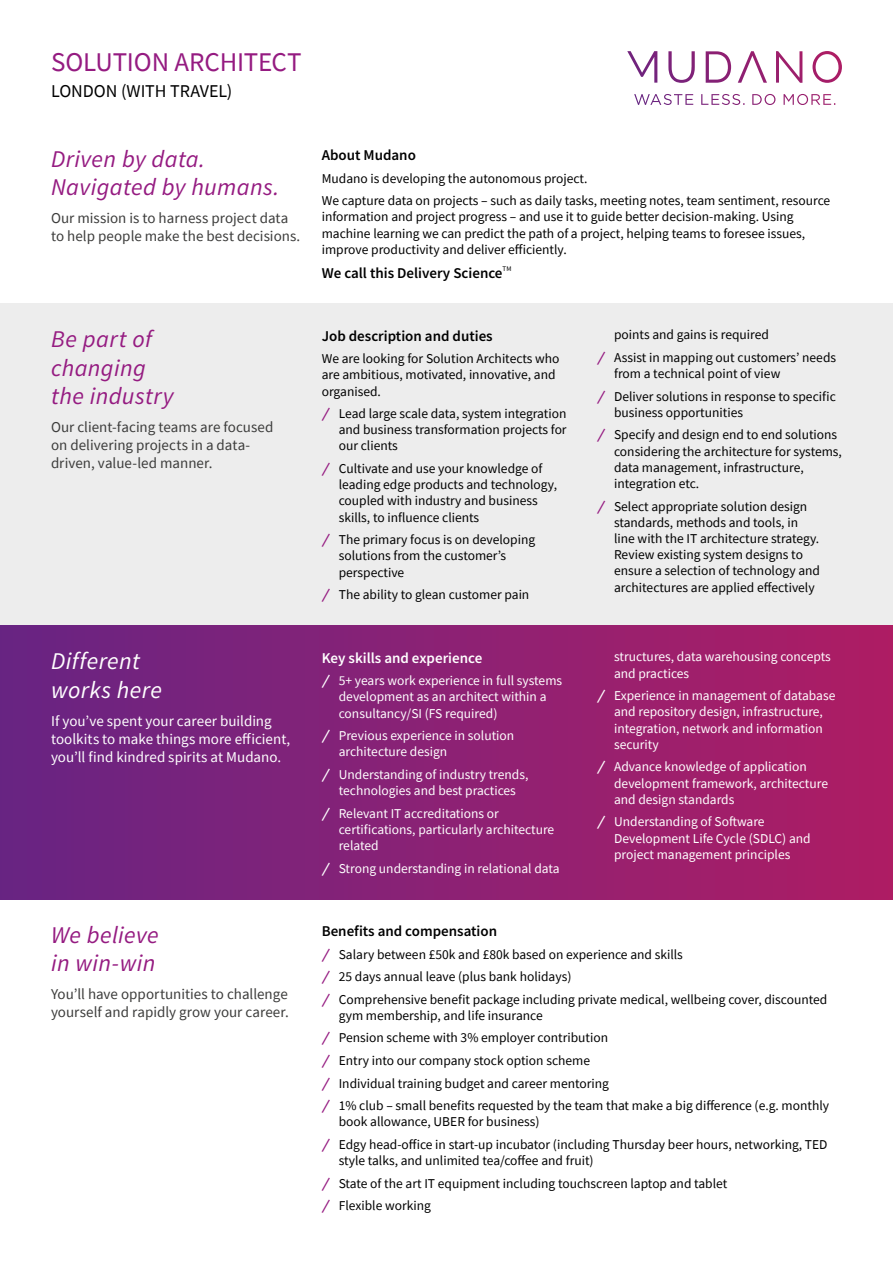
<style>
.page{position:relative;width:893px;height:1263px;background:#fff}
.page>*{position:absolute;margin:0;border:0;box-sizing:border-box;transform-origin:0 0}
.t1{font:27px "Source Sans Pro";letter-spacing:-.01em;color:#951b81}
.t2{font:italic 24px/28.2px "Source Sans Pro";letter-spacing:.015em;color:#951b81}
.t3{font:italic 24px/28.2px "Source Sans Pro";letter-spacing:.02em;color:#fff}
.t4{font:18px "Source Sans Pro";letter-spacing:-.005em;color:#000}
.t5{font:15px/18px "Source Sans Pro";color:#3c3c3b}
.t6{font:15px/18px "Source Sans Pro";color:#fff}
.t7{font:600 15px "Source Sans Pro";color:#000}
.t8{font:600 15px "Source Sans Pro";color:#fff}
.t9{font:13.5px/16.2px "Source Sans Pro";color:#000}
.t10{font:13.5px/16.2px "Source Sans Pro";color:#fff}
.t11{font:7.05px "Source Sans Pro";color:#000}
.s1{font-family:"Futura PT";font-weight:500;color:#951b81}
.s2{font-family:"Futura PT";font-weight:500}
</style>
<div class="page">
<div style="left:0;top:304px;width:893px;height:322px;background:#ededed"></div>
<div style="left:0;top:626px;width:893px;height:273px;background:linear-gradient(to right,#682583,#af1d64)"></div>
<svg style="left:627px;top:51px;width:215px;height:54px"></svg>
<h1 class="t1" style="left:51px;top:45px;width:252px">SOLUTION ARCHITECT</h1>
<h3 class="t4" style="left:51px;top:80px;width:183px">LONDON (WITH TRAVEL)</h3>
<h2 class="t2" style="left:51px;top:144px;width:230px">Driven by data.<br>Navigated by humans.</h2>
<p class="t5" style="left:51px;top:209px;width:251px">Our mission is to harness project data to help people make the best decisions.</p>
<h2 class="t2" style="left:51px;top:325px;width:124px">Be part of changing the industry</h2>
<p class="t5" style="left:51px;top:418px;width:224px">Our client-facing teams are focused on delivering projects in a data&shy;driven, value-led manner.</p>
<h2 class="t3" style="left:51px;top:647px;width:112px">Different works here</h2>
<p class="t6" style="left:51px;top:712px;width:241px">If you’ve spent your career building toolkits to make things more efficient, you’ll find kindred spirits at Mudano.</p>
<h2 class="t2" style="left:51px;top:920px;width:109px">We believe in win-win</h2>
<p class="t5" style="left:51px;top:985px;width:239px">You’ll have opportunities to challenge yourself and rapidly grow your career.</p>
<p class="t7" style="left:322px;top:145px;width:96px">About Mudano</p>
<p class="t9" style="left:322px;top:167px;width:510px;line-height:22.5px">Mudano is developing the autonomous project.<br>We capture data on projects – such as daily tasks, meeting notes, team sentiment, resource</p>
<p class="t9" style="left:322px;top:209px;width:485px">information and project progress – and use it to guide better decision-making. Using machine learning we can predict the path of a project, helping teams to foresee issues, improve productivity and deliver efficiently.</p>
<p class="t7" style="left:322px;top:263px;width:182px">We call this Delivery Science</p>
<p class="t11" style="left:503px;top:264px;width:10px">TM</p>
<p class="t7" style="left:322px;top:326px;width:172px">Job description and duties</p>
<p class="t9" style="left:322px;top:350px;width:239px">We are looking for Solution Architects who are ambitious, motivated, innovative, and organised.</p>
<p class="t9" style="left:339px;top:405px;width:229px;text-align:justify;text-indent:-17px"><span class="s1">/</span> Lead large scale data, system integration and business transformation projects for our clients</p>
<p class="t9" style="left:339px;top:460px;width:220px;text-indent:-17px"><span class="s1">/</span> Cultivate and use your knowledge of leading edge products and technology, coupled with industry and business skills, to influence clients</p>
<p class="t9" style="left:339px;top:532px;width:198px;text-indent:-17px"><span class="s1">/</span> The primary focus is on developing solutions from the customer’s perspective</p>
<p class="t9" style="left:322px;top:586px;width:209px"><span class="s1">/</span> The ability to glean customer pain</p>
<p class="t8" style="left:322px;top:648px;width:162px">Key skills and experience</p>
<p class="t10" style="left:339px;top:672px;width:225px;text-indent:-17px"><span class="s2">/</span> 5+ years work experience in full systems development as an architect within a consultancy/SI (FS required)</p>
<p class="t10" style="left:339px;top:727px;width:177px;text-indent:-17px"><span class="s2">/</span> Previous experience in solution architecture design</p>
<p class="t10" style="left:322px;top:766px;width:208px;text-align:center"><span class="s2">/</span> Understanding of industry trends, technologies and best practices</p>
<p class="t10" style="left:339px;top:805px;width:217px;text-indent:-17px"><span class="s2">/</span> Relevant IT accreditations or certifications, particularly architecture related</p>
<p class="t10" style="left:322px;top:860px;width:239px"><span class="s2">/</span> Strong understanding in relational data</p>
<p class="t9" style="left:597px;top:324px;width:241px;line-height:22.5px;text-indent:17px">points and gains is required<br><span class="s1">/</span> Assist in mapping out customers’ needs</p>
<p class="t9" style="left:597px;top:362px;width:240px;line-height:22.5px;text-indent:17px">from a technical point of view<br><span class="s1">/</span> Deliver solutions in response to specific</p>
<p class="t9" style="left:597px;top:401px;width:242px;line-height:22.5px;text-indent:17px">business opportunities<br><span class="s1">/</span> Specify and design end to end solutions</p>
<p class="t9" style="left:614px;top:443px;width:229px">considering the architecture for systems, data management, infrastructure, integration etc.</p>
<p class="t9" style="left:614px;top:498px;width:208px;text-indent:-17px"><span class="s1">/</span> Select appropriate solution design standards, methods and tools, in line with the IT architecture strategy.<br>Review existing system designs to ensure a selection of technology and architectures are applied effectively</p>
<p class="t10" style="left:614px;top:649px;width:218px">structures, data warehousing concepts and practices</p>
<p class="t10" style="left:614px;top:687px;width:223px;text-indent:-17px"><span class="s2">/</span> Experience in management of database and repository design, infrastructure, integration, network and information security</p>
<p class="t10" style="left:614px;top:759px;width:216px;text-indent:-17px"><span class="s2">/</span> Advance knowledge of application development framework, architecture and design standards</p>
<p class="t10" style="left:614px;top:814px;width:198px;text-indent:-17px"><span class="s2">/</span> Understanding of Software<br>Development Life Cycle (SDLC) and project management principles</p>
<p class="t7" style="left:322px;top:921px;width:177px">Benefits and compensation</p>
<p class="t9" style="left:322px;top:943px;width:507px;line-height:22.5px"><span class="s1">/</span> Salary between £50k and £80k based on experience and skills<br><span class="s1">/</span> 25 days annual leave (plus bank holidays)<br><span class="s1">/</span> Comprehensive benefit package including private medical, wellbeing cover, discounted</p>
<p class="t9" style="left:322px;top:1004px;width:509px;line-height:22.5px;text-indent:17px">gym membership, and life insurance<br><span class="s1">/</span> Pension scheme with 3% employer contribution<br><span class="s1">/</span> Entry into our company stock option scheme<br><span class="s1">/</span> Individual training budget and career mentoring<br><span class="s1">/</span> 1% club – small benefits requested by the team that make a big difference (e.g. monthly</p>
<p class="t9" style="left:322px;top:1110px;width:507px;line-height:22.5px;text-indent:17px">book allowance, UBER for business)<br><span class="s1">/</span> Edgy head-office in start-up incubator (including Thursday beer hours, networking, TED</p>
<p class="t9" style="left:322px;top:1149px;width:407px;line-height:22.5px;text-indent:17px">style talks, and unlimited tea/coffee and fruit)<br><span class="s1">/</span> State of the art IT equipment including touchscreen laptop and tablet <span class="s1">/</span> Flexible working</p>
</div>
